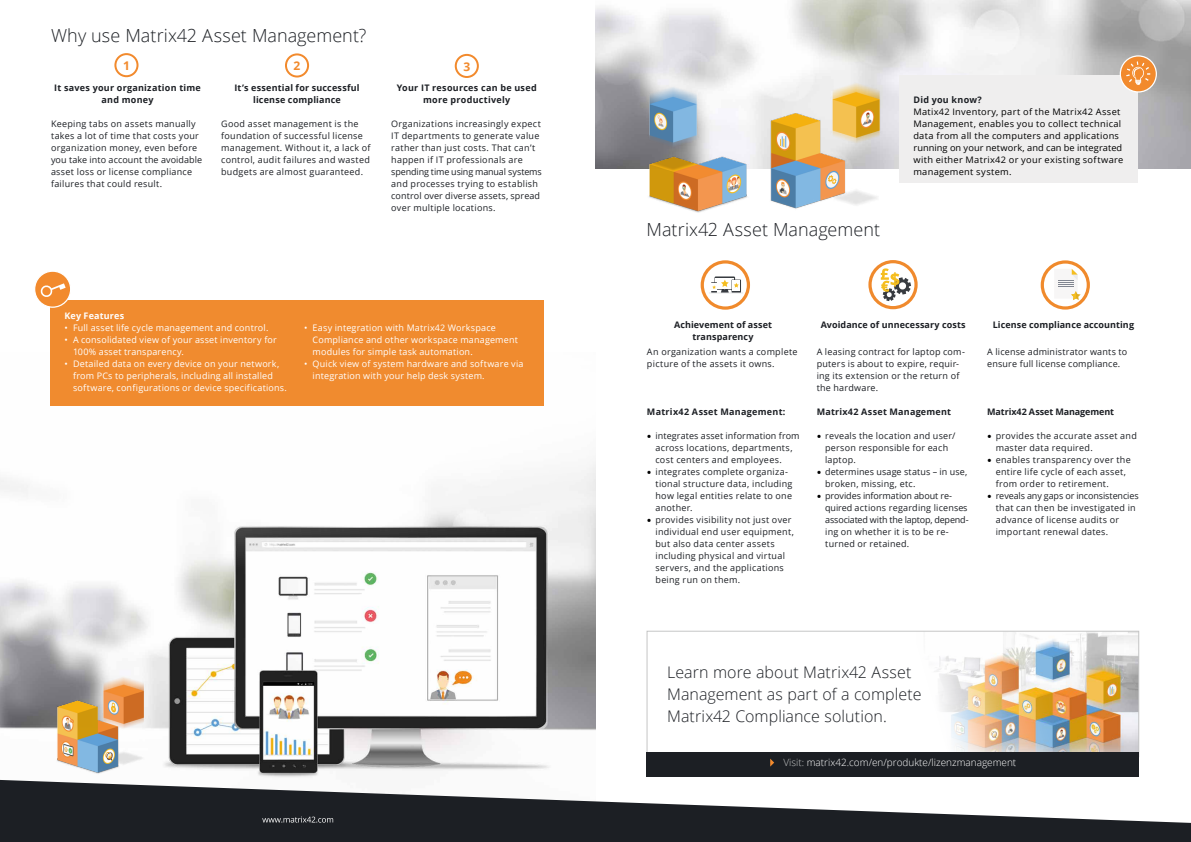
<style>
.page{position:relative;width:1191px;height:842px;background:#fff}
.page>*{position:absolute;margin:0;border:0;box-sizing:border-box;transform-origin:0 0}
.t1{font:300 18px "Open Sans";letter-spacing:.005em;color:#1c1f24}
.t2{font:300 16px/22px "Open Sans";letter-spacing:.005em;color:#1c1f24}
.t3{font:700 12px "Open Sans";color:#f28a2d}
.t4{font:300 10px "Open Sans";color:#fff}
.t5{font:9px/12px "Open Sans";letter-spacing:.03em;color:#1c1f24}
.t6{font:9px/12px "Open Sans";letter-spacing:.02em;color:#fff}
.t7{font:700 9px/12px "Open Sans";letter-spacing:.02em;color:#1c1f24;text-align:center}
.t8{font:9px/12px "Open Sans";letter-spacing:.03em;color:#000}
.t9{font:9px/12px "Open Sans";color:#1c1f24}
.t10{font:700 9px "Open Sans";letter-spacing:-.01em;color:#1c1f24}
.t11{font:700 9px "Open Sans";letter-spacing:.015em;color:#fff}
.s1{font-family:"Minion Pro";font-size:12px;color:#000}
.s2{color:#c5c6c6}
</style>
<div class="page">
<img style="left:934px;top:633px;width:203px;height:119px">
<div style="left:646px;top:631px;width:493px;height:126px;border:1px solid #c5c6c6"></div>
<div style="left:646px;top:752px;width:493px;height:24px;background:#1c1f24"></div>
<svg style="left:770px;top:759px;width:4px;height:8px"></svg>
<div style="left:114px;top:53px;width:24px;height:24px;border:2px solid #f28a2d;border-radius:50%"></div>
<div style="left:285px;top:53px;width:24px;height:25px;border:2px solid #f28a2d;border-radius:50%"></div>
<div style="left:455px;top:54px;width:24px;height:24px;border:2px solid #f28a2d;border-radius:50%"></div>
<img style="left:0;top:405px;width:595px;height:375px">
<img style="left:35px;top:674px;width:125px;height:105px">
<div style="left:50px;top:300px;width:494px;height:105px;background:#f08b2f"></div>
<div style="left:35px;top:271px;width:36px;height:36px;background:#f28a2d;border-radius:50%"></div>
<div style="left:34px;top:271px;width:37px;height:37px;border:1px solid #fff;border-radius:50%"></div>
<svg style="left:40px;top:283px;width:26px;height:14px"></svg>
<img style="left:595px;top:0;width:596px;height:169px">
<div style="left:899px;top:76px;width:238px;height:107px;background:#efeeee"></div>
<svg style="left:1120px;top:56px;width:36px;height:36px"></svg>
<div style="left:1119px;top:55px;width:38px;height:38px;border:1px solid #fff;border-radius:50%"></div>
<svg style="left:1126px;top:62px;width:24px;height:23px"></svg>
<svg style="left:1040px;top:260px;width:50px;height:50px"></svg>
<img style="left:767px;top:79px;width:122px;height:130px">
<img style="left:622px;top:79px;width:145px;height:134px">
<svg style="left:700px;top:260px;width:50px;height:50px"></svg>
<svg style="left:868px;top:260px;width:49px;height:49px"></svg>
<svg style="left:0;top:780px;width:1191px;height:62px;fill:#1c1f24"></svg>
<svg style="left:262px;top:816px;width:71px;height:7px"></svg>
<h1 class="t1" style="left:51px;top:23px;width:317px">Why use Matrix42 Asset Management?</h1>
<h3 class="t3" style="left:123px;top:57px;width:8px">1</h3>
<h3 class="t3" style="left:294px;top:57px;width:8px">2</h3>
<h3 class="t3" style="left:463px;top:58px;width:8px">3</h3>
<p class="t7" style="left:397px;top:81px;width:141px">Your IT resources can be used more productively</p>
<p class="t5" style="left:391px;top:117px;width:152px">Organizations increasingly expect IT departments to generate value rather than just costs. That can’t happen if IT professionals are spending time using manual systems and processes trying to establish control over diverse assets, spread over multiple locations.</p>
<p class="t7" style="left:234px;top:81px;width:127px">It’s essential for successful license compliance</p>
<p class="t5" style="left:221px;top:117px;width:151px">Good asset management is the foundation of successful license management. Without it, a lack of control, audit failures and wasted budgets are almost guaranteed.</p>
<p class="t7" style="left:54px;top:81px;width:148px">It saves your organization time and money</p>
<p class="t5" style="left:51px;top:117px;width:153px">Keeping tabs on assets manually takes a lot of time that costs your organization money, even before you take into account the avoidable asset loss or license compliance failures that could result.</p>
<p class="t11" style="left:64px;top:309px;width:61px">Key Features</p>
<p class="t6" style="left:64px;top:321px;width:205px">• Full asset life cycle management and control.</p>
<p class="t6" style="left:73px;top:333px;width:205px;text-indent:-9px">• A consolidated view of your asset inventory for<br>100% asset transparency.</p>
<p class="t6" style="left:73px;top:357px;width:215px;text-indent:-9px">• Detailed data on every device on your network, from PCs to peripherals, including all installed software, configurations or device specifications.</p>
<p class="t6" style="left:313px;top:321px;width:207px;text-indent:-9px">• Easy integration with Matrix42 Workspace<br>Compliance and other workspace management modules for simple task automation.</p>
<p class="t6" style="left:313px;top:357px;width:212px;text-indent:-9px">• Quick view of system hardware and software via integration with your help desk system.</p>
<h1 class="t1" style="left:646px;top:217px;width:235px">Matrix42 Asset Management</h1>
<p class="t7" style="left:913px;top:93px;width:70px">Did you know?</p>
<p class="t8" style="left:913px;top:105px;width:211px">Matix42 Inventory, part of the Matrix42 Asset Management, enables you to collect technical data from all the computers and applications running on your network, and can be integrated with either Matrix42 or your existing software management system.</p>
<p class="t7" style="left:674px;top:319px;width:100px">Achievement of asset transparency</p>
<p class="t7" style="left:821px;top:319px;width:146px">Avoidance of unnecessary costs</p>
<p class="t7" style="left:992px;top:319px;width:143px">License compliance accounting</p>
<p class="t5" style="left:647px;top:345px;width:152px">An organization wants a complete picture of the assets it owns.</p>
<p class="t7" style="left:647px;top:405px;width:140px">Matrix42 Asset Management:</p>
<p class="t5" style="left:655px;top:429px;width:146px;text-indent:-9px"><span class="s1">•</span> integrates asset information from across locations, departments, cost centers and employees.</p>
<p class="t5" style="left:655px;top:465px;width:138px;text-indent:-9px"><span class="s1">•</span> integrates complete organiza&shy;tional structure data, including how legal entities relate to one another.</p>
<p class="t5" style="left:655px;top:513px;width:140px;text-indent:-9px"><span class="s1">•</span> provides visibility not just over individual end user equipment, but also data center assets including physical and virtual servers, and the applications being run on them.</p>
<p class="t5" style="left:816px;top:345px;width:150px">A leasing contract for laptop com&shy;puters is about to expire, requir&shy;ing its extension or the return of the hardware.</p>
<p class="t7" style="left:816px;top:405px;width:136px">Matrix42 Asset Management</p>
<p class="t5" style="left:825px;top:429px;width:132px;text-indent:-9px"><span class="s1">•</span> reveals the location and user/ person responsible for each laptop.</p>
<p class="t5" style="left:825px;top:465px;width:143px;text-indent:-9px"><span class="s1">•</span> determines usage status – in use, broken, missing, etc.</p>
<p class="t9" style="left:825px;top:489px;width:145px;text-indent:-9px"><span class="s1">•</span> provides information about re&shy;quired actions regarding licenses associated with the laptop, depend&shy;ing on whether it is to be re&shy;turned or retained.</p>
<p class="t5" style="left:987px;top:345px;width:142px">A license administrator wants to ensure full license compliance.</p>
<p class="t10" style="left:987px;top:405px;width:128px">Matrix42 Asset Management</p>
<p class="t5" style="left:995px;top:429px;width:143px;text-indent:-9px"><span class="s1">•</span> provides the accurate asset and master data required.</p>
<p class="t5" style="left:995px;top:453px;width:137px;text-indent:-9px"><span class="s1">•</span> enables transparency over the entire life cycle of each asset, from order to retirement.</p>
<p class="t5" style="left:995px;top:489px;width:144px;text-indent:-9px"><span class="s1">•</span> reveals any gaps or inconsistencies that can then be investigated in advance of license audits or important renewal dates.</p>
<h2 class="t2" style="left:667px;top:661px;width:256px">Learn more about Matrix42 Asset<br>Management as part of a complete<br>Matrix42 Compliance solution.</h2>
<p class="t4" style="left:783px;top:756px;width:234px"><span class="s2">Visit:</span> matrix42.com/en/produkte/lizenzmanagement</p>
</div>
